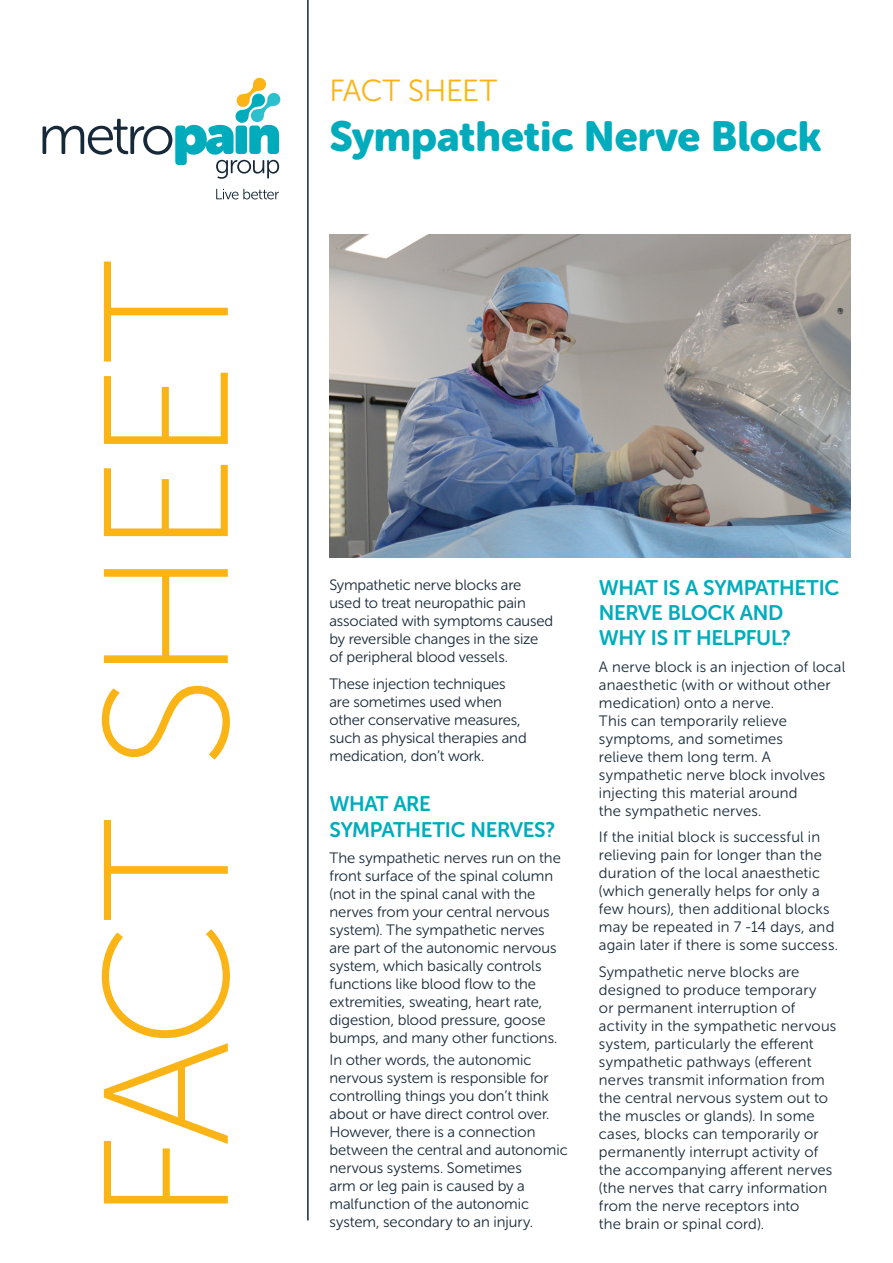
<style>
.page{position:relative;width:893px;height:1263px;background:#fff}
.page>*{position:absolute;margin:0;border:0;box-sizing:border-box;transform-origin:0 0}
.t1{font:177px "Museo Sans 100";letter-spacing:-.035em;color:#fbb416}
.t2{font:41.85px "Museo Sans Rounded 900";letter-spacing:-.005em;color:#00acbc}
.t3{font:30.45px "Museo Sans Rounded 300";letter-spacing:-.01em;color:#fbb416}
.t4{font:21px/25.2px "Museo Sans Rounded 700";letter-spacing:-.02em;color:#00acbc}
.t5{font:15px/18px "Museo Sans Rounded 300";color:#172938}
</style>
<div class="page">
<svg style="left:43px;top:78px;width:237px;height:101px"></svg>
<svg style="left:216px;top:189px;width:63px;height:10px"></svg>
<hr style="left:307px;top:0;width:2px;height:1220px;background:#172938">
<img style="left:329px;top:234px;width:521px;height:324px">
<h1 class="t1" style="left:73px;top:1222px;width:964px;rotate:-90deg">FACT SHEET</h1>
<h3 class="t3" style="left:329px;top:74px;width:169px">FACT SHEET</h3>
<h2 class="t2" style="left:329px;top:113px;width:494px">Sympathetic Nerve Block</h2>
<p class="t5" style="left:329px;top:576px;width:225px">Sympathetic nerve blocks are used to treat neuropathic pain associated with symptoms caused by reversible changes in the size of peripheral blood vessels.</p>
<p class="t5" style="left:329px;top:675px;width:199px">These injection techniques are sometimes used when other conservative measures, such as physical therapies and medication, don’t work.</p>
<h3 class="t4" style="left:329px;top:792px;width:227px">WHAT ARE<br>SYMPATHETIC NERVES?</h3>
<p class="t5" style="left:329px;top:849px;width:233px">The sympathetic nerves run on the front surface of the spinal column (not in the spinal canal with the nerves from your central nervous system). The sympathetic nerves are part of the autonomic nervous system, which basically controls functions like blood flow to the extremities, sweating, heart rate, digestion, blood pressure, goose bumps, and many other functions.</p>
<p class="t5" style="left:329px;top:1051px;width:240px">In other words, the autonomic nervous system is responsible for controlling things you don’t think about or have direct control over.<br>However, there is a connection between the central and autonomic nervous systems. Sometimes<br>arm or leg pain is caused by a malfunction of the autonomic system, secondary to an injury.</p>
<h3 class="t4" style="left:599px;top:575px;width:242px">WHAT IS A SYMPATHETIC<br>NERVE BLOCK AND<br>WHY IS IT HELPFUL?</h3>
<p class="t5" style="left:599px;top:658px;width:248px">A nerve block is an injection of local anaesthetic (with or without other medication) onto a nerve.<br>This can temporarily relieve symptoms, and sometimes<br>relieve them long term. A sympathetic nerve block involves injecting this material around<br>the sympathetic nerves.</p>
<p class="t5" style="left:599px;top:828px;width:241px">If the initial block is successful in relieving pain for longer than the duration of the local anaesthetic (which generally helps for only a few hours), then additional blocks may be repeated in 7 -14 days, and again later if there is some success.</p>
<p class="t5" style="left:599px;top:963px;width:239px">Sympathetic nerve blocks are designed to produce temporary<br>or permanent interruption of activity in the sympathetic nervous system, particularly the efferent sympathetic pathways (efferent nerves transmit information from the central nervous system out to the muscles or glands). In some cases, blocks can temporarily or permanently interrupt activity of the accompanying afferent nerves (the nerves that carry information from the nerve receptors into<br>the brain or spinal cord).</p>
</div>
